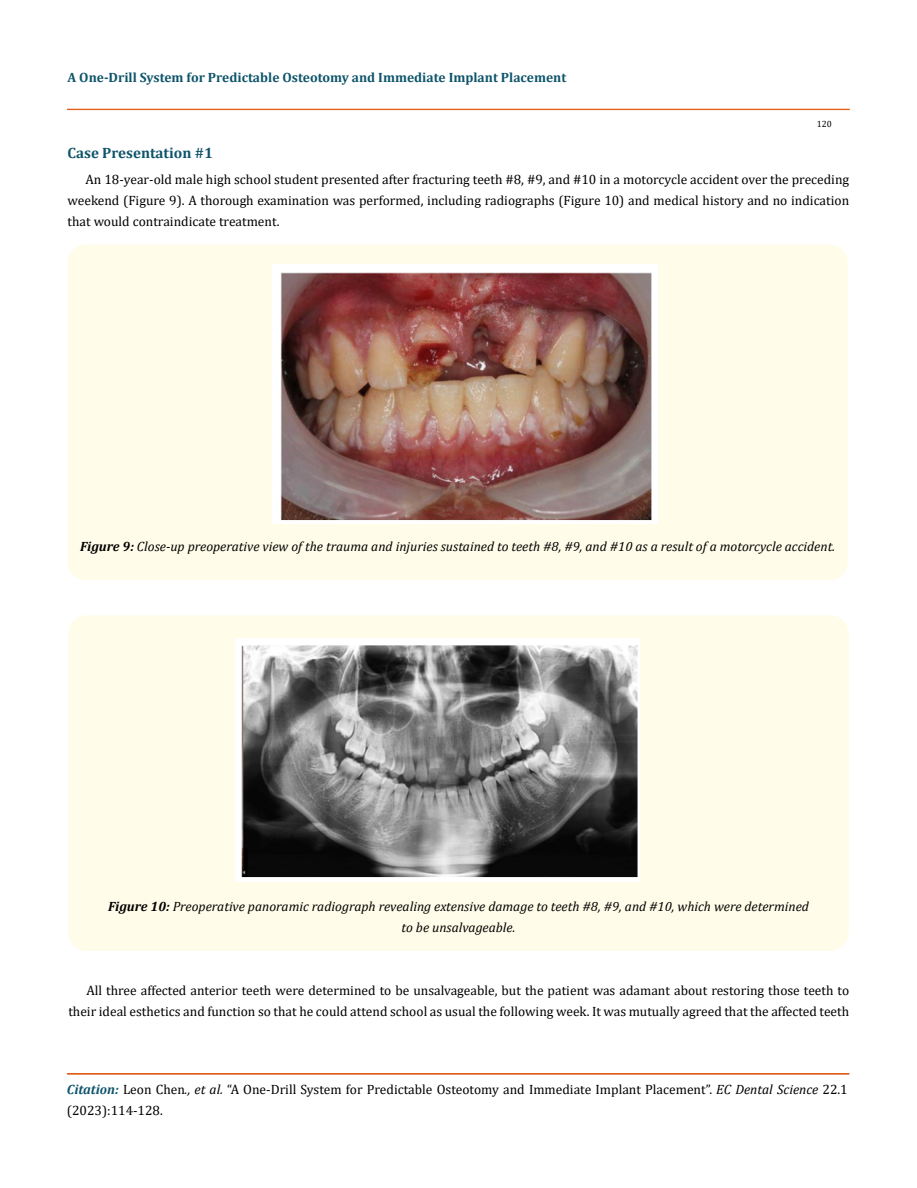
<style>
.page{position:relative;width:917px;height:1188px;background:#fff}
.page>*{position:absolute;margin:0;border:0;box-sizing:border-box;transform-origin:0 0}
.t1{font:700 15px "Cambria";color:#0e546a}
.t2{font:13.5px/21px "Cambria";color:#000}
.t3{font:italic 13.5px/21px "Cambria";color:#000;text-align:center}
.t4{font:700 13.5px "Cambria";color:#0e546a}
.t5{font:9px "Cambria";color:#000}
.s1{font-weight:700}
.s2{font-weight:700;font-style:italic;color:#0e546a}
.s3{font-style:italic}
</style>
<div class="page">
<div style="left:67px;top:109px;width:782px;height:1px;border:1px solid #e05d1a"></div>
<div style="left:68px;top:244px;width:779px;height:336px;background:#fffde9;border-radius:18px"></div>
<img style="left:273px;top:265px;width:384px;height:259px">
<div style="left:68px;top:615px;width:780px;height:336px;background:#fffde9;border-radius:18px"></div>
<img style="left:235px;top:638px;width:404px;height:244px">
<p class="t4" style="left:68px;top:68px;width:500px">A One-Drill System for Predictable Osteotomy and Immediate Implant Placement</p>
<p class="t5" style="left:816px;top:118px;width:16px">120</p>
<p class="t1" style="left:68px;top:143px;width:147px">Case Presentation #1</p>
<p class="t2" style="left:68px;top:169px;width:783px;text-align:justify;text-indent:18px">An 18-year-old male high school student presented after fracturing teeth #8, #9, and #10 in a motorcycle accident over the preceding weekend (Figure 9). A thorough examination was performed, including radiographs (Figure 10) and medical history and no indication that would contraindicate treatment.</p>
<p class="t3" style="left:80px;top:535px;width:756px"><span class="s1">Figure 9:</span> Close-up preoperative view of the trauma and injuries sustained to teeth #8, #9, and #10 as a result of a motorcycle accident.</p>
<p class="t3" style="left:108px;top:896px;width:702px"><span class="s1">Figure 10:</span> Preoperative panoramic radiograph revealing extensive damage to teeth #8, #9, and #10, which were determined to be unsalvageable.</p>
<p class="t2" style="left:68px;top:979px;width:782px;text-align:right">All three affected anterior teeth were determined to be unsalvageable, but the patient was adamant about restoring those teeth to their ideal esthetics and function so that he could attend school as usual the following week. It was mutually agreed that the affected teeth</p>
<p class="t2" style="left:67px;top:1079px;width:782px"><span class="s2">Citation:</span> Leon Chen<span class="s3">., et al.</span> “A One-Drill System for Predictable Osteotomy and Immediate Implant Placement”. <span class="s3">EC Dental Science</span> 22.1 (2023):114-128.</p>
</div>
